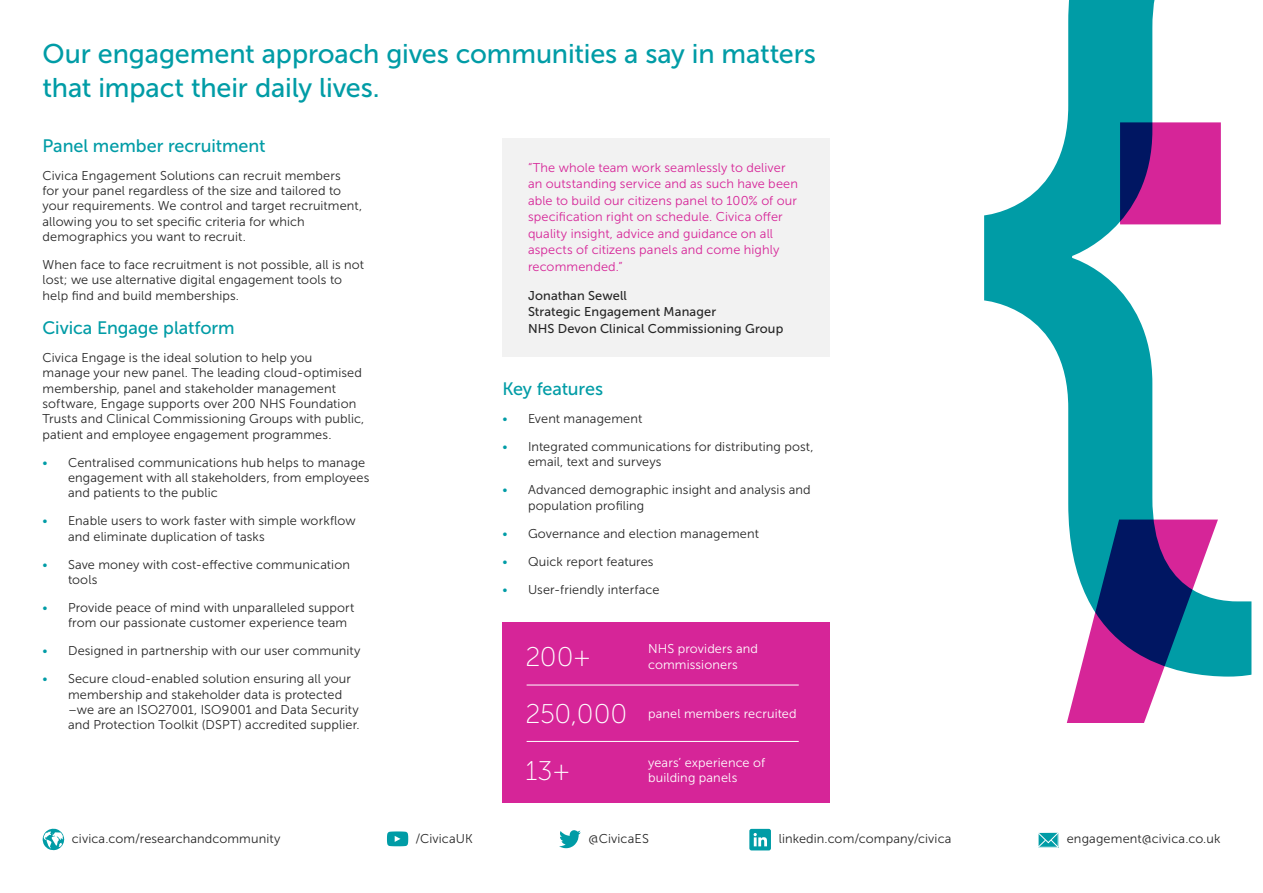
<style>
.page{position:relative;width:1263px;height:893px;background:#fff}
.page>*{position:absolute;margin:0;border:0;box-sizing:border-box;transform-origin:0 0}
.t1{font:990px "Museo Sans 500";color:#009ca6}
.t2{font:27px/34.5px "Museo Sans 500";letter-spacing:-.005em;color:#009ca6}
.t3{font:27px "Museo Sans 100";color:#fff}
.t4{font:18px "Museo Sans 500";letter-spacing:-.005em;color:#009ca6}
.t5{font:12.75px/15.3px "Museo Sans 300";letter-spacing:.01em;color:#262626}
.t6{font:12.75px/16.5px "Museo Sans 300";letter-spacing:.01em;color:#d62598}
.t7{font:12.75px/15.3px "Museo Sans 300";letter-spacing:.01em;color:#fff}
.t8{font:12.75px/16.5px "Museo Sans 500";letter-spacing:.01em;color:#262626}
.s1{color:#009ca6}
.s2{font-family:"Museo Sans 100";font-size:27px}
.s3{color:#d62598}
</style>
<div class="page">
<div style="left:502px;top:138px;width:328px;height:219px;background:#f2f2f2"></div>
<div style="left:502px;top:623px;width:328px;height:180px;background:#d62598"></div>
<svg style="left:749px;top:829px;width:22px;height:21px"></svg>
<svg style="left:387px;top:831px;width:21px;height:15px"></svg>
<svg style="left:559px;top:830px;width:22px;height:18px"></svg>
<svg style="left:1038px;top:832px;width:21px;height:16px"></svg>
<svg style="left:43px;top:828px;width:21px;height:22px"></svg>
<hr style="left:527px;top:685px;width:272px;height:1px;background:#fff">
<hr style="left:527px;top:741px;width:272px;height:1px;background:#fff">
<h2 class="t2" style="left:43px;top:36px;width:775px">Our engagement approach gives communities a say in matters that impact their daily lives.</h2>
<h3 class="t4" style="left:43px;top:136px;width:225px">Panel member recruitment</h3>
<p class="t5" style="left:43px;top:168px;width:321px">Civica Engagement Solutions can recruit members<br>for your panel regardless of the size and tailored to your requirements. We control and target recruitment, allowing you to set specific criteria for which demographics you want to recruit.</p>
<p class="t5" style="left:43px;top:257px;width:323px">When face to face recruitment is not possible, all is not lost; we use alternative digital engagement tools to help find and build memberships.</p>
<h3 class="t4" style="left:43px;top:318px;width:194px">Civica Engage platform</h3>
<p class="t5" style="left:43px;top:350px;width:323px">Civica Engage is the ideal solution to help you<br>manage your new panel. The leading cloud-optimised membership, panel and stakeholder management software, Engage supports over 200 NHS Foundation Trusts and Clinical Commissioning Groups with public, patient and employee engagement programmes.</p>
<p class="t5" style="left:68px;top:455px;width:303px;text-indent:-26px"><span class="s1">•</span> Centralised communications hub helps to manage engagement with all stakeholders, from employees and patients to the public</p>
<p class="t5" style="left:68px;top:513px;width:289px;text-indent:-26px"><span class="s1">•</span> Enable users to work faster with simple workflow and eliminate duplication of tasks</p>
<p class="t5" style="left:68px;top:557px;width:283px;text-indent:-26px"><span class="s1">•</span> Save money with cost-effective communication tools</p>
<p class="t5" style="left:68px;top:600px;width:288px;text-indent:-26px"><span class="s1">•</span> Provide peace of mind with unparalleled support from our passionate customer experience team</p>
<p class="t5" style="left:43px;top:643px;width:320px"><span class="s1">•</span> Designed in partnership with our user community</p>
<p class="t5" style="left:68px;top:671px;width:293px;text-indent:-26px"><span class="s1">•</span> Secure cloud-enabled solution ensuring all your membership and stakeholder data is protected –we are an ISO27001, ISO9001 and Data Security and Protection Toolkit (DSPT) accredited supplier.</p>
<p class="t6" style="left:528px;top:159px;width:272px">“The whole team work seamlessly to deliver an outstanding service and as such have been able to build our citizens panel to 100% of our specification right on schedule. Civica offer quality insight, advice and guidance on all aspects of citizens panels and come highly recommended.”</p>
<p class="t8" style="left:528px;top:287px;width:257px">Jonathan Sewell<br>Strategic Engagement Manager<br>NHS Devon Clinical Commissioning Group</p>
<h3 class="t4" style="left:502px;top:379px;width:102px">Key features</h3>
<p class="t5" style="left:502px;top:411px;width:141px"><span class="s1">•</span> Event management</p>
<p class="t5" style="left:528px;top:439px;width:287px;text-indent:-26px"><span class="s1">•</span> Integrated communications for distributing post, email, text and surveys</p>
<p class="t5" style="left:528px;top:482px;width:284px;text-indent:-26px"><span class="s1">•</span> Advanced demographic insight and analysis and population profiling</p>
<p class="t5" style="left:502px;top:526px;width:258px"><span class="s1">•</span> Governance and election management</p>
<p class="t5" style="left:502px;top:554px;width:153px"><span class="s1">•</span> Quick report features</p>
<p class="t5" style="left:502px;top:582px;width:159px"><span class="s1">•</span> User-friendly interface</p>
<h2 class="t3" style="left:525px;top:643px;width:67px">200+</h2>
<p class="t7" style="left:648px;top:641px;width:111px">NHS providers and commissioners</p>
<p class="t7" style="left:525px;top:706px;width:273px"><span class="s2">250,000</span> panel members recruited</p>
<h2 class="t3" style="left:525px;top:756px;width:47px">13+</h2>
<p class="t7" style="left:648px;top:755px;width:119px">years’ experience of building panels</p>
<h1 class="t1" style="left:935px;top:-303px;width:376px">{<span class="s3">;</span></h1>
<p class="t5" style="left:72px;top:831px;width:210px">civica.com/researchandcommunity</p>
<p class="t5" style="left:415px;top:831px;width:59px">/CivicaUK</p>
<p class="t5" style="left:589px;top:831px;width:62px">@CivicaES</p>
<p class="t5" style="left:779px;top:831px;width:174px">linkedin.com/company/civica</p>
<p class="t5" style="left:1067px;top:831px;width:155px">engagement@civica.co.uk</p>
</div>
